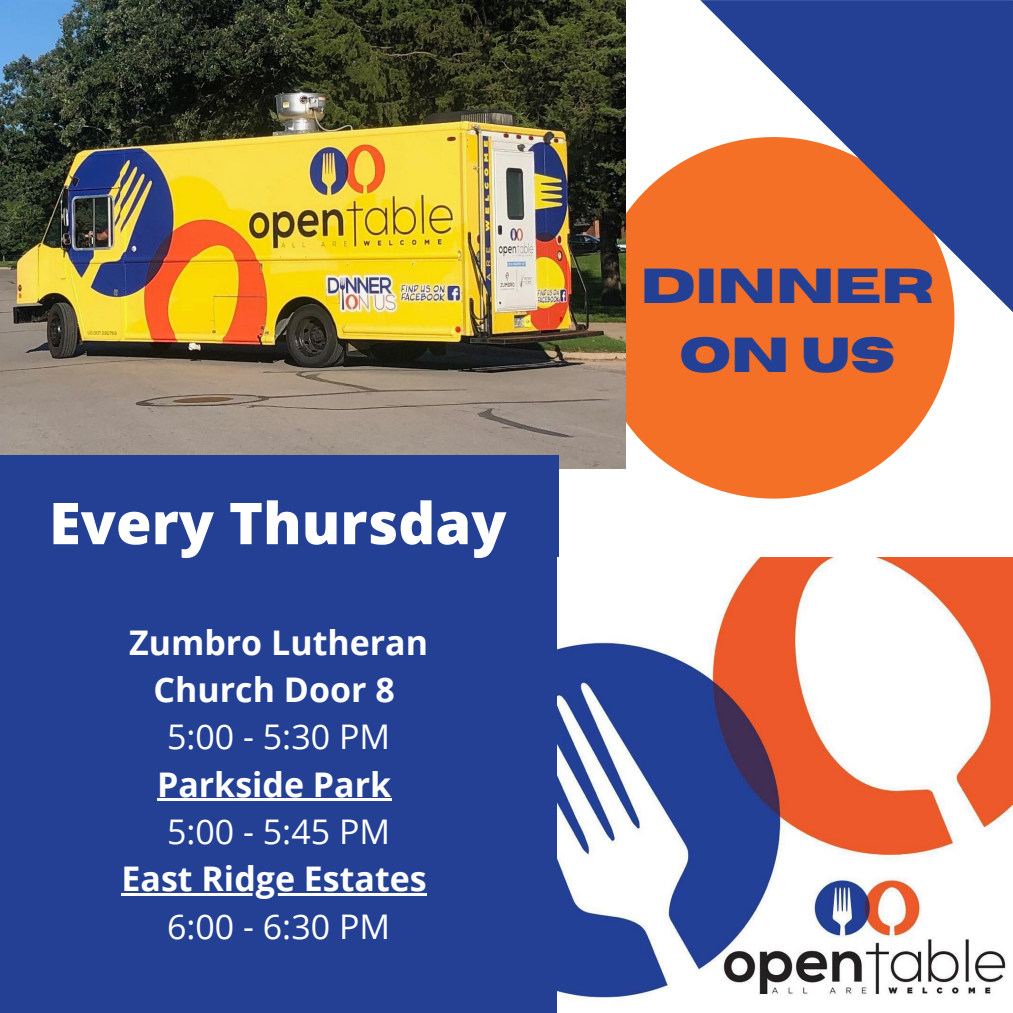
<style>
.page{position:relative;width:1013px;height:1013px;background:#fff}
.page>*{position:absolute;margin:0;border:0;box-sizing:border-box;transform-origin:0 0}
.t1{font:800 57.62px "Open Sans";color:#fff}
.t2{font:700 48.88px/68px "Horizon";color:#234095;text-align:center}
.t3{font:700 34px/47.2px "Open Sans";color:#fff;text-align:center}
.t4{font:34px "Open Sans";color:#fff}
</style>
<div class="page">
<svg style="left:558px;top:101px;width:397px;height:433px;fill:#f47027"></svg>
<img style="left:0;top:0;width:625px;height:469px">
<svg style="left:700px;top:0;width:312px;height:312px;background:#956e78"></svg>
<div style="left:0;top:456px;width:558px;height:556px;background:#234095"></div>
<img style="left:557px;top:557px;width:455px;height:455px">
<hr style="left:157px;top:798px;width:234px;height:3px;background:#fff">
<hr style="left:122px;top:893px;width:305px;height:2px;background:#fff">
<h1 class="t1" style="left:49px;top:482px;width:459px">Every Thursday</h1>
<p class="t3" style="left:129px;top:618px;width:300px">Zumbro Lutheran<br>Church Door 8</p>
<p class="t4" style="left:167px;top:713px;width:224px">5:00 - 5:30 PM</p>
<p class="t3" style="left:157px;top:759px;width:236px">Parkside Park</p>
<p class="t4" style="left:167px;top:807px;width:224px">5:00 - 5:45 PM</p>
<p class="t3" style="left:122px;top:854px;width:306px">East Ridge Estates</p>
<p class="t4" style="left:167px;top:902px;width:224px">6:00 - 6:30 PM</p>
<h2 class="t2" style="left:640px;top:254px;width:295px">DINNER<br>ON US</h2>
</div>
